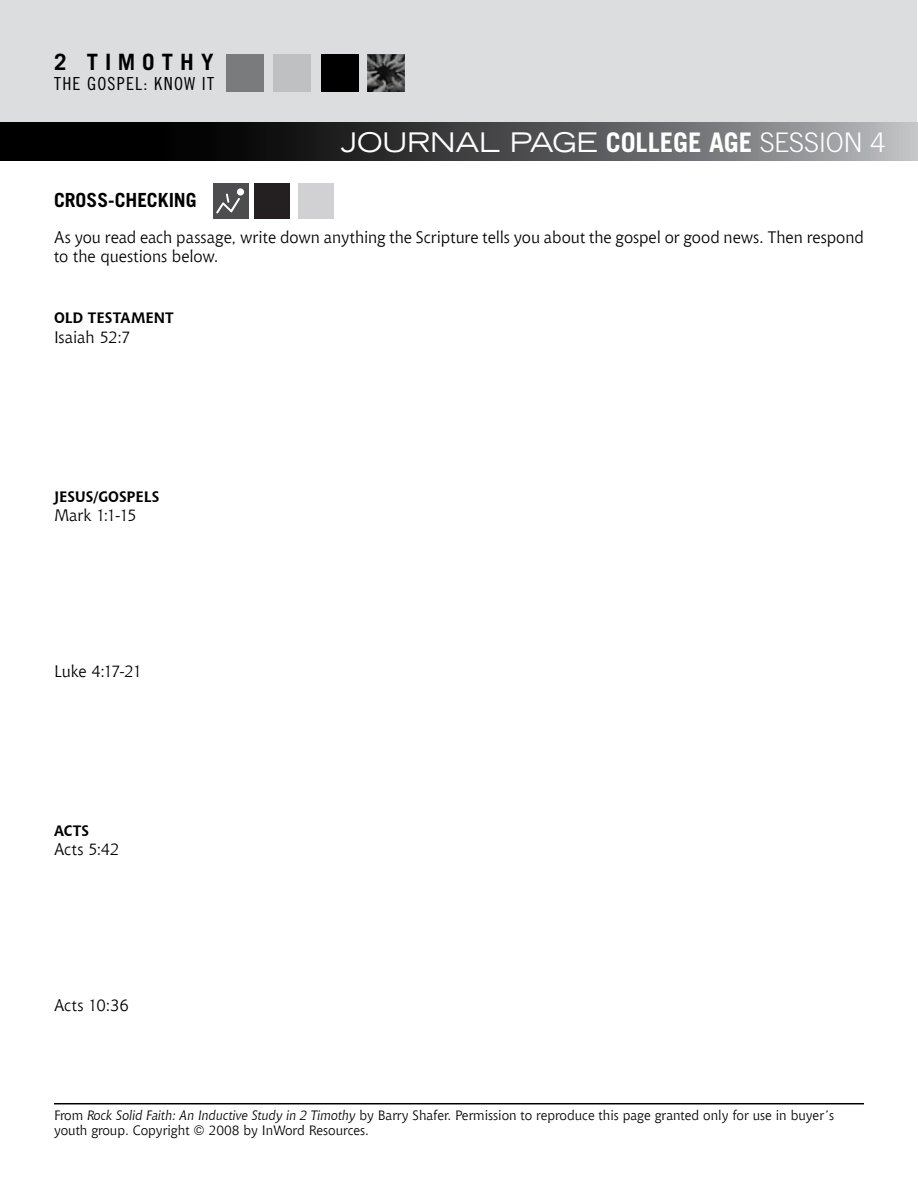
<style>
.page{position:relative;width:918px;height:1188px;background:#fff}
.page>*{position:absolute;margin:0;border:0;box-sizing:border-box;transform-origin:0 0}
.t1{font:expanded 27px "Trade Gothic LT Std";letter-spacing:-.015em;color:#fff}
.t2{font:300 27px "Trade Gothic LT Std";letter-spacing:-.015em;color:#fff}
.t3{font:700 27px "Trade Gothic LT Std";color:#fff}
.t4{font:700 22.5px "Trade Gothic LT Std";color:#000}
.t5{font:700 19.5px "Trade Gothic LT Std";letter-spacing:-.005em;color:#000}
.t6{font:18px "Trade Gothic LT Std Cn 18";letter-spacing:.07em;color:#000}
.t7{font:16.5px/19.5px "Chianti BT";letter-spacing:-.005em;color:#000}
.t8{font:700 15px "Chianti BT";letter-spacing:.005em;color:#000}
.t9{font:13.5px/15px "Chianti BT";color:#000}
.s1{font-weight:700;font-stretch:normal}
.s2{font-style:italic}
</style>
<div class="page">
<div style="left:1px;top:1px;width:916px;height:159px;background:#dcddde"></div>
<div style="left:226px;top:54px;width:38px;height:38px;background:#797b7d"></div>
<div style="left:273px;top:54px;width:38px;height:38px;background:#bec0c2"></div>
<div style="left:321px;top:54px;width:38px;height:38px;background:#000"></div>
<hr style="left:54px;top:1103px;width:810px;height:1px;background:#000">
<svg style="left:0;top:123px;width:918px;height:38px;background:#434445"></svg>
<img style="left:367px;top:54px;width:38px;height:38px">
<div style="left:213px;top:183px;width:35px;height:36px;background:#4d4d4f"></div>
<div style="left:255px;top:183px;width:35px;height:36px;background:#241f21"></div>
<div style="left:298px;top:183px;width:36px;height:36px;background:#d1d1d4"></div>
<div style="left:237px;top:188px;width:7px;height:8px;background:#fff;border-radius:50%"></div>
<svg style="left:216px;top:193px;width:24px;height:20px"></svg>
<h2 class="t4" style="left:54px;top:48px;width:70px">2 T IMOTHY</h2>
<p class="t6" style="left:54px;top:73px;width:162px">The GOSPEL: KNOW IT</p>
<h1 class="t1" style="left:341px;top:125px;width:309px">JOURNAL PAGE <span class="s1">COLLEGE</span></h1>
<h1 class="t3" style="left:709px;top:126px;width:15px">AGE</h1>
<h1 class="t2" style="left:760px;top:126px;width:127px">SESSION 4</h1>
<p class="t5" style="left:54px;top:188px;width:144px">CROSS-CHECKING</p>
<p class="t7" style="left:54px;top:227px;width:811px">As you read each passage, write down anything the Scripture tells you about the gospel or good news. Then respond to the questions below.</p>
<p class="t8" style="left:54px;top:309px;width:118px">OLD TESTAMENT</p>
<p class="t7" style="left:54px;top:327px;width:78px">Isaiah 52:7</p>
<p class="t8" style="left:54px;top:487px;width:15px">JESUS</p>
<p class="t8" style="left:94px;top:487px;width:24px">/GOSPELS</p>
<p class="t7" style="left:54px;top:505px;width:84px">Mark 1:1-15</p>
<p class="t7" style="left:54px;top:661px;width:90px">Luke 4:17-21</p>
<p class="t8" style="left:54px;top:821px;width:37px">ACTS</p>
<p class="t7" style="left:54px;top:840px;width:67px">Acts 5:42</p>
<p class="t7" style="left:54px;top:996px;width:76px">Acts 10:36</p>
<p class="t9" style="left:54px;top:1108px;width:782px">From <span class="s2">Rock Solid Faith: An Inductive Study in 2 Timothy</span> by Barry Shafer. Permission to reproduce this page granted only for use in buyer’s youth group. Copyright © 2008 by InWord Resources.</p>
</div>
